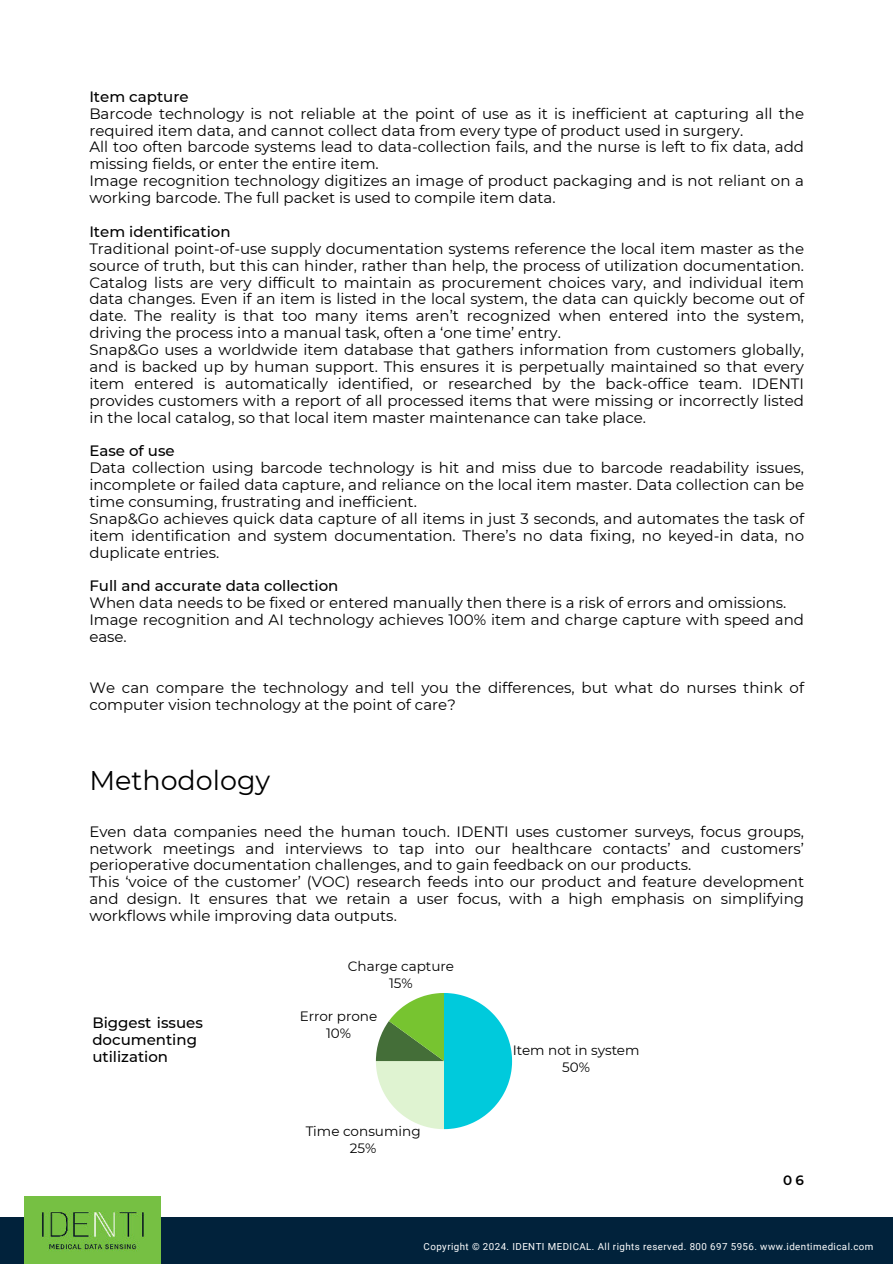
<style>
.page{position:relative;width:893px;height:1264px;background:#fff}
.page>*{position:absolute;margin:0;border:0;box-sizing:border-box;transform-origin:0 0}
.t1{font:27px "Montserrat";color:#000}
.t2{font:15px/16.8px "Montserrat";color:#000}
.t3{font:500 15px/16.8px "Montserrat";color:#000}
.t4{font:13.5px/17.2px "Montserrat";color:#000;text-align:center}
.t5{font:600 13.5px "Montserrat";color:#000}
.t6{font:9.75px "Roboto";letter-spacing:.045em;color:#fff}
</style>
<div class="page">
<div style="left:0;top:1217px;width:892px;height:46px;background:#01223b"></div>
<img style="left:24px;top:1196px;width:136px;height:67px">
<svg style="left:376px;top:993px;width:136px;height:136px"></svg>
<p class="t3" style="left:89px;top:87px;width:101px">Item capture</p>
<p class="t2" style="left:89px;top:104px;width:716px">Barcode technology is not reliable at the point of use as it is inefficient at capturing all the required item data, and cannot collect data from every type of product used in surgery.<br>All too often barcode systems lead to data-collection fails, and the nurse is left to fix data, add missing fields, or enter the entire item.<br>Image recognition technology digitizes an image of product packaging and is not reliant on a working barcode. The full packet is used to compile item data.</p>
<p class="t3" style="left:89px;top:222px;width:143px">Item identification</p>
<p class="t2" style="left:89px;top:239px;width:716px">Traditional point-of-use supply documentation systems reference the local item master as the source of truth, but this can hinder, rather than help, the process of utilization documentation.<br>Catalog lists are very difficult to maintain as procurement choices vary, and individual item data changes. Even if an item is listed in the local system, the data can quickly become out of date. The reality is that too many items aren’t recognized when entered into the system, driving the process into a manual task, often a ‘one time’ entry.<br>Snap&amp;Go uses a worldwide item database that gathers information from customers globally, and is backed up by human support. This ensures it is perpetually maintained so that every item entered is automatically identified, or researched by the back-office team. IDENTI provides customers with a report of all processed items that were missing or incorrectly listed in the local catalog, so that local item master maintenance can take place.</p>
<p class="t3" style="left:89px;top:442px;width:87px">Ease of use</p>
<p class="t2" style="left:89px;top:459px;width:716px">Data collection using barcode technology is hit and miss due to barcode readability issues, incomplete or failed data capture, and reliance on the local item master. Data collection can be time consuming, frustrating and inefficient.<br>Snap&amp;Go achieves quick data capture of all items in just 3 seconds, and automates the task of item identification and system documentation. There’s no data fixing, no keyed-in data, no duplicate entries.</p>
<p class="t3" style="left:89px;top:577px;width:250px">Full and accurate data collection</p>
<p class="t2" style="left:89px;top:594px;width:716px">When data needs to be fixed or entered manually then there is a risk of errors and omissions.<br>Image recognition and AI technology achieves 100% item and charge capture with speed and ease.</p>
<p class="t2" style="left:89px;top:678px;width:716px">We can compare the technology and tell you the differences, but what do nurses think of computer vision technology at the point of care?</p>
<h1 class="t1" style="left:89px;top:761px;width:182px">Methodology</h1>
<p class="t2" style="left:89px;top:822px;width:716px">Even data companies need the human touch. IDENTI uses customer surveys, focus groups, network meetings and interviews to tap into our healthcare contacts’ and customers’ perioperative documentation challenges, and to gain feedback on our products.<br>This ‘voice of the customer’ (VOC) research feeds into our product and feature development and design. It ensures that we retain a user focus, with a high emphasis on simplifying workflows while improving data outputs.</p>
<p class="t3" style="left:92px;top:1014px;width:112px">Biggest issues documenting utilization</p>
<p class="t4" style="left:348px;top:956px;width:108px">Charge capture<br>15%</p>
<p class="t4" style="left:300px;top:1007px;width:79px">Error prone<br>10%</p>
<p class="t4" style="left:306px;top:1122px;width:116px">Time consuming<br>25%</p>
<p class="t4" style="left:512px;top:1041px;width:128px">Item not in system<br>50%</p>
<p class="t5" style="left:783px;top:1170px;width:22px">06</p>
<p class="t6" style="left:423px;top:1239px;width:451px">Copyright © 2024. IDENTI MEDICAL. All rights reserved. 800 697 5956. www.identimedical.com</p>
</div>
